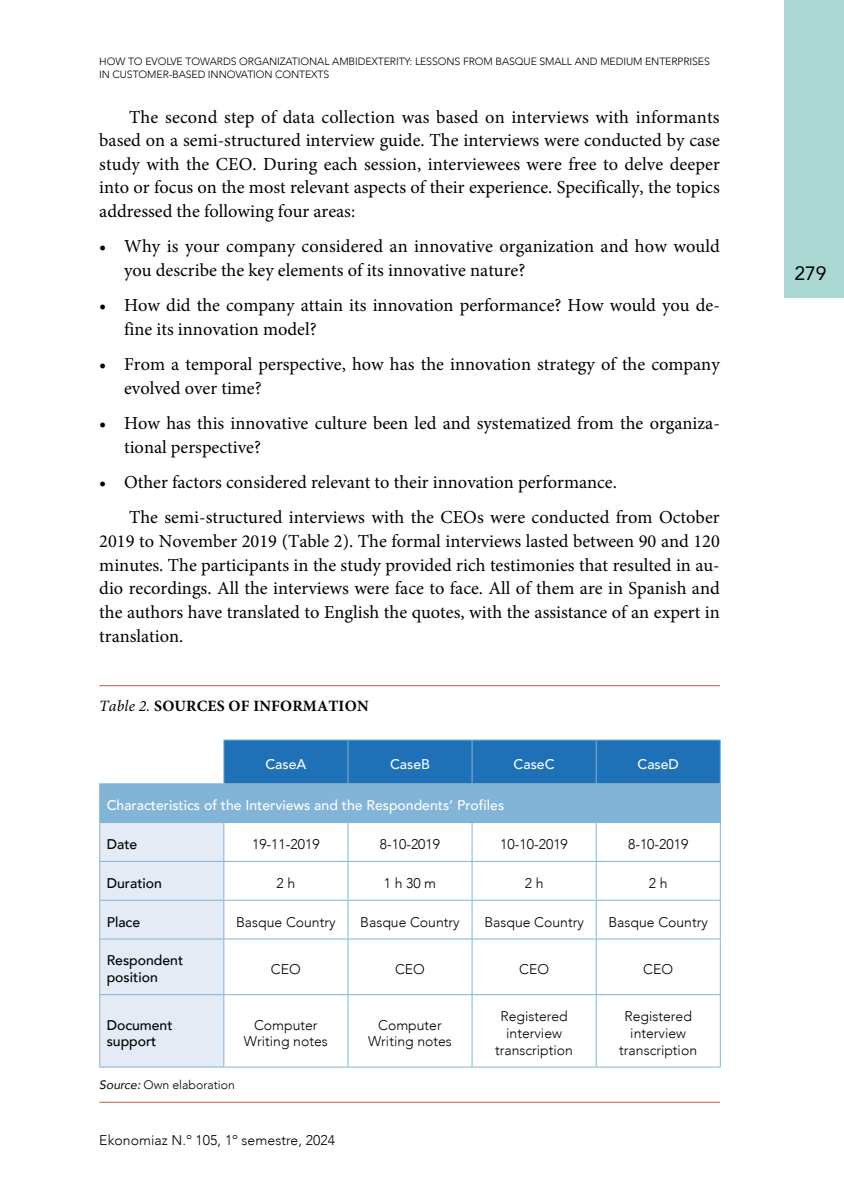
<style>
.page{position:relative;width:844px;height:1191px;background:#fff}
.page>*{position:absolute;margin:0;border:0;box-sizing:border-box;transform-origin:0 0}
.t1{font:19.25px "Avenir";color:#000}
.t2{font:18.38px/23.6px "Minion Pro";color:#000}
.t3{font:700 15.75px "Minion Pro";letter-spacing:.01em;color:#000}
.t4{font:300 14px/16.8px "Avenir";color:#000;text-align:center}
.t5{font:500 14px "Avenir";color:#fff}
.t6{font:500 14px/16.8px "Avenir";color:#000}
.t7{font:300 12.25px "Avenir";color:#000}
.t8{font:300 10.5px/12.6px "Avenir";letter-spacing:-.01em;color:#000}
.s1{font-weight:400;font-style:italic}
</style>
<div class="page">
<div style="left:784px;top:0;width:59px;height:298px;background:#aad8d2"></div>
<hr style="left:99px;top:685px;width:620px;height:1px;background:#be563d">
<hr style="left:99px;top:1101px;width:620px;height:1px;background:#be563d">
<div style="left:224px;top:740px;width:495px;height:43px;background:#1e70b7"></div>
<div style="left:100px;top:783px;width:620px;height:39px;background:#82b4d7"></div>
<div style="left:100px;top:823px;width:123px;height:243px;background:#e4ebf4"></div>
<hr style="left:223px;top:739px;width:125px;height:1px;background:#82b4d7">
<hr style="left:223px;top:740px;width:1px;height:43px;background:#82b4d7">
<hr style="left:348px;top:739px;width:124px;height:1px;background:#82b4d7">
<hr style="left:347px;top:740px;width:1px;height:43px;background:#82b4d7">
<hr style="left:472px;top:739px;width:124px;height:1px;background:#82b4d7">
<hr style="left:471px;top:740px;width:1px;height:43px;background:#82b4d7">
<hr style="left:596px;top:739px;width:124px;height:1px;background:#82b4d7">
<hr style="left:595px;top:740px;width:1px;height:43px;background:#82b4d7">
<hr style="left:719px;top:740px;width:1px;height:43px;background:#82b4d7">
<hr style="left:99px;top:783px;width:125px;height:1px;background:#82b4d7">
<hr style="left:99px;top:784px;width:1px;height:38px;background:#82b4d7">
<hr style="left:99px;top:822px;width:125px;height:1px;background:#82b4d7">
<hr style="left:99px;top:823px;width:1px;height:38px;background:#82b4d7">
<hr style="left:224px;top:822px;width:124px;height:1px;background:#82b4d7">
<hr style="left:223px;top:823px;width:1px;height:38px;background:#82b4d7">
<hr style="left:348px;top:822px;width:124px;height:1px;background:#82b4d7">
<hr style="left:347px;top:823px;width:1px;height:38px;background:#82b4d7">
<hr style="left:472px;top:822px;width:124px;height:1px;background:#82b4d7">
<hr style="left:471px;top:823px;width:1px;height:38px;background:#82b4d7">
<hr style="left:596px;top:822px;width:124px;height:1px;background:#82b4d7">
<hr style="left:595px;top:823px;width:1px;height:38px;background:#82b4d7">
<hr style="left:719px;top:823px;width:1px;height:38px;background:#82b4d7">
<hr style="left:99px;top:861px;width:125px;height:1px;background:#82b4d7">
<hr style="left:99px;top:862px;width:1px;height:37px;background:#82b4d7">
<hr style="left:224px;top:861px;width:124px;height:1px;background:#82b4d7">
<hr style="left:223px;top:862px;width:1px;height:37px;background:#82b4d7">
<hr style="left:348px;top:861px;width:124px;height:1px;background:#82b4d7">
<hr style="left:347px;top:862px;width:1px;height:37px;background:#82b4d7">
<hr style="left:472px;top:861px;width:124px;height:1px;background:#82b4d7">
<hr style="left:471px;top:862px;width:1px;height:37px;background:#82b4d7">
<hr style="left:596px;top:861px;width:124px;height:1px;background:#82b4d7">
<hr style="left:595px;top:862px;width:1px;height:37px;background:#82b4d7">
<hr style="left:719px;top:862px;width:1px;height:37px;background:#82b4d7">
<hr style="left:99px;top:899px;width:125px;height:1px;background:#82b4d7">
<hr style="left:99px;top:900px;width:1px;height:38px;background:#82b4d7">
<hr style="left:224px;top:899px;width:124px;height:1px;background:#82b4d7">
<hr style="left:223px;top:900px;width:1px;height:38px;background:#82b4d7">
<hr style="left:348px;top:899px;width:124px;height:1px;background:#82b4d7">
<hr style="left:347px;top:900px;width:1px;height:38px;background:#82b4d7">
<hr style="left:472px;top:899px;width:124px;height:1px;background:#82b4d7">
<hr style="left:471px;top:900px;width:1px;height:38px;background:#82b4d7">
<hr style="left:596px;top:899px;width:124px;height:1px;background:#82b4d7">
<hr style="left:595px;top:900px;width:1px;height:38px;background:#82b4d7">
<hr style="left:719px;top:900px;width:1px;height:38px;background:#82b4d7">
<hr style="left:99px;top:938px;width:125px;height:1px;background:#82b4d7">
<hr style="left:99px;top:939px;width:1px;height:55px;background:#82b4d7">
<hr style="left:224px;top:938px;width:124px;height:1px;background:#82b4d7">
<hr style="left:223px;top:939px;width:1px;height:55px;background:#82b4d7">
<hr style="left:348px;top:938px;width:124px;height:1px;background:#82b4d7">
<hr style="left:347px;top:939px;width:1px;height:55px;background:#82b4d7">
<hr style="left:472px;top:938px;width:124px;height:1px;background:#82b4d7">
<hr style="left:471px;top:939px;width:1px;height:55px;background:#82b4d7">
<hr style="left:596px;top:938px;width:124px;height:1px;background:#82b4d7">
<hr style="left:595px;top:939px;width:1px;height:55px;background:#82b4d7">
<hr style="left:719px;top:939px;width:1px;height:55px;background:#82b4d7">
<hr style="left:99px;top:994px;width:125px;height:1px;background:#82b4d7">
<hr style="left:99px;top:995px;width:1px;height:71px;background:#82b4d7">
<hr style="left:224px;top:994px;width:124px;height:1px;background:#82b4d7">
<hr style="left:223px;top:995px;width:1px;height:71px;background:#82b4d7">
<hr style="left:348px;top:994px;width:124px;height:1px;background:#82b4d7">
<hr style="left:347px;top:995px;width:1px;height:71px;background:#82b4d7">
<hr style="left:472px;top:994px;width:124px;height:1px;background:#82b4d7">
<hr style="left:471px;top:995px;width:1px;height:71px;background:#82b4d7">
<hr style="left:596px;top:994px;width:124px;height:1px;background:#82b4d7">
<hr style="left:595px;top:995px;width:1px;height:71px;background:#82b4d7">
<hr style="left:719px;top:995px;width:1px;height:71px;background:#82b4d7">
<hr style="left:99px;top:1066px;width:125px;height:1px;background:#82b4d7">
<hr style="left:224px;top:1066px;width:124px;height:1px;background:#82b4d7">
<hr style="left:348px;top:1066px;width:124px;height:1px;background:#82b4d7">
<hr style="left:472px;top:1066px;width:124px;height:1px;background:#82b4d7">
<hr style="left:596px;top:1066px;width:124px;height:1px;background:#82b4d7">
<p class="t8" style="left:99px;top:55px;width:612px">HOW TO EVOLVE TOWARDS ORGANIZATIONAL AMBIDEXTERITY: LESSONS FROM BASQUE SMALL AND MEDIUM ENTERPRISES<br>IN CUSTOMER-BASED INNOVATION CONTEXTS</p>
<p class="t2" style="left:99px;top:105px;width:622px;text-align:justify;text-indent:30px">The second step of data collection was based on interviews with informants based on a semi-structured interview guide. The interviews were conducted by case study with the CEO. During each session, interviewees were free to delve deeper into or focus on the most relevant aspects of their experience. Specifically, the topics addressed the following four areas:</p>
<p class="t2" style="left:124px;top:235px;width:597px;text-indent:-25px">• Why is your company considered an innovative organization and how would you describe the key elements of its innovative nature?</p>
<p class="t2" style="left:124px;top:294px;width:597px;text-indent:-25px">• How did the company attain its innovation performance? How would you de&shy;fine its innovation model?</p>
<p class="t2" style="left:124px;top:353px;width:597px;text-indent:-25px">• From a temporal perspective, how has the innovation strategy of the company evolved over time?</p>
<p class="t2" style="left:124px;top:411px;width:597px;text-indent:-25px">• How has this innovative culture been led and systematized from the organiza&shy;tional perspective?</p>
<p class="t2" style="left:129px;top:464px;width:592px;line-height:35.4px;text-indent:-30px">• Other factors considered relevant to their innovation performance.<br>The semi-structured interviews with the CEOs were conducted from October</p>
<p class="t2" style="left:99px;top:529px;width:622px;text-align:justify">2019 to November 2019 (Table 2). The formal interviews lasted between 90 and 120 minutes. The participants in the study provided rich testimonies that resulted in au&shy;dio recordings. All the interviews were face to face. All of them are in Spanish and the authors have translated to English the quotes, with the assistance of an expert in translation.</p>
<p class="t3" style="left:99px;top:695px;width:271px"><span class="s1">Table 2.</span> SOURCES OF INFORMATION</p>
<p class="t5" style="left:265px;top:752px;width:42px">CaseA</p>
<p class="t5" style="left:390px;top:752px;width:41px">CaseB</p>
<p class="t5" style="left:513px;top:752px;width:42px">CaseC</p>
<p class="t5" style="left:637px;top:752px;width:43px">CaseD</p>
<p class="t5" style="left:107px;top:793px;width:399px">Characteristics of the Interviews and the Respondents’ Profiles</p>
<p class="t6" style="left:107px;top:835px;width:32px">Date</p>
<p class="t4" style="left:252px;top:835px;width:69px">19-11-2019</p>
<p class="t4" style="left:380px;top:835px;width:62px">8-10-2019</p>
<p class="t4" style="left:500px;top:835px;width:69px">10-10-2019</p>
<p class="t4" style="left:628px;top:835px;width:62px">8-10-2019</p>
<p class="t6" style="left:107px;top:873px;width:57px">Duration</p>
<p class="t4" style="left:276px;top:874px;width:20px">2 h</p>
<p class="t4" style="left:383px;top:874px;width:54px">1 h 30 m</p>
<p class="t4" style="left:524px;top:874px;width:20px">2 h</p>
<p class="t4" style="left:648px;top:874px;width:20px">2 h</p>
<p class="t6" style="left:107px;top:912px;width:35px">Place</p>
<p class="t4" style="left:236px;top:913px;width:101px">Basque Country</p>
<p class="t4" style="left:360px;top:913px;width:101px">B asque Country</p>
<p class="t4" style="left:484px;top:913px;width:101px">Basque Country</p>
<p class="t4" style="left:608px;top:913px;width:101px">Basque Country</p>
<p class="t6" style="left:107px;top:951px;width:78px">Respondent position</p>
<p class="t4" style="left:271px;top:960px;width:30px">CEO</p>
<p class="t4" style="left:395px;top:960px;width:30px">CEO</p>
<p class="t4" style="left:519px;top:960px;width:30px">CEO</p>
<p class="t4" style="left:643px;top:960px;width:30px">CEO</p>
<p class="t6" style="left:107px;top:1015px;width:67px">Document support</p>
<p class="t4" style="left:244px;top:1016px;width:85px">Computer<br>Writing notes</p>
<p class="t4" style="left:368px;top:1016px;width:85px">Computer<br>Writing notes</p>
<p class="t4" style="left:495px;top:1008px;width:79px">Registered interview transcription</p>
<p class="t4" style="left:619px;top:1008px;width:79px">Registered interview transcription</p>
<p class="t7" style="left:99px;top:1078px;width:137px"><span class="s1">Source:</span> Own elaboration</p>
<p class="t4" style="left:99px;top:1132px;width:237px">Ekonomiaz N.º 105, 1º semestre, 2024</p>
<p class="t1" style="left:794px;top:258px;width:34px">279</p>
</div>
